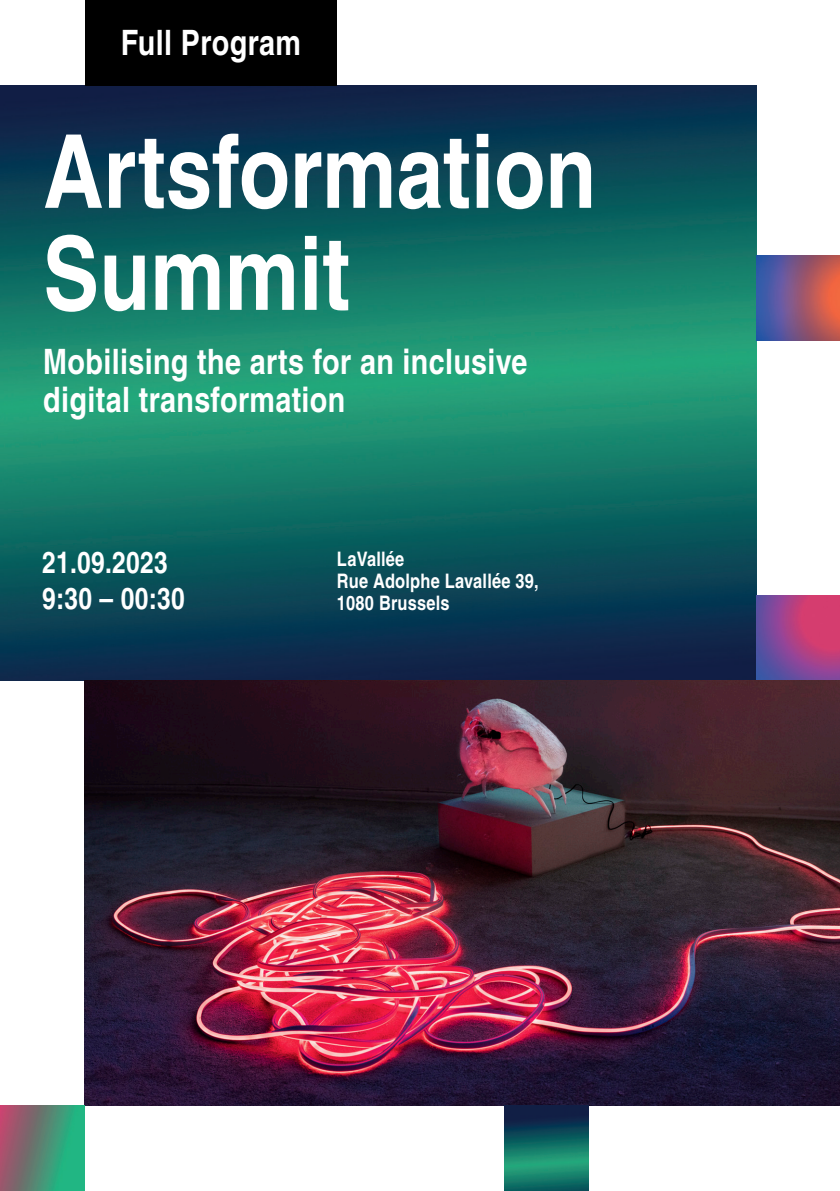
<style>
.page{position:relative;width:840px;height:1191px;background:#fff}
.page>*{position:absolute;margin:0;border:0;box-sizing:border-box;transform-origin:0 0}
.t1{font:700 102px/102px "Nimbus San Con L";color:#fff}
.t2{font:700 35px/38px "Nimbus San Con L";letter-spacing:.01em;color:#fff}
.t3{font:700 30px "Nimbus San Con L";letter-spacing:.01em;color:#fff}
.t4{font:700 20px/22px "Nimbus San Con L";letter-spacing:.01em;color:#fff}
</style>
<div class="page">
<img style="left:1px;top:85px;width:755px;height:595px">
<img style="left:756px;top:255px;width:83px;height:85px">
<img style="left:756px;top:595px;width:83px;height:85px">
<img style="left:85px;top:680px;width:754px;height:426px">
<div style="left:85px;top:0;width:252px;height:85px;background:#000"></div>
<img style="left:0;top:1106px;width:84px;height:85px">
<img style="left:504px;top:1106px;width:83px;height:85px">
<p class="t2" style="left:121px;top:22px;width:182px">Full Program</p>
<p class="t1" style="left:43px;top:117px;width:554px">Artsformation<br>Summit</p>
<p class="t2" style="left:43px;top:341px;width:485px">Mobilising the arts for an inclusive digital transformation</p>
<p class="t3" style="left:42px;top:540px;width:127px">21.09.2023</p>
<p class="t3" style="left:42px;top:576px;width:144px">9:30 – 00:30</p>
<p class="t4" style="left:337px;top:547px;width:203px">LaVallée<br>Rue Adolphe Lavallée 39,</p>
<p class="t4" style="left:337px;top:591px;width:114px">1080 Brussels</p>
</div>
